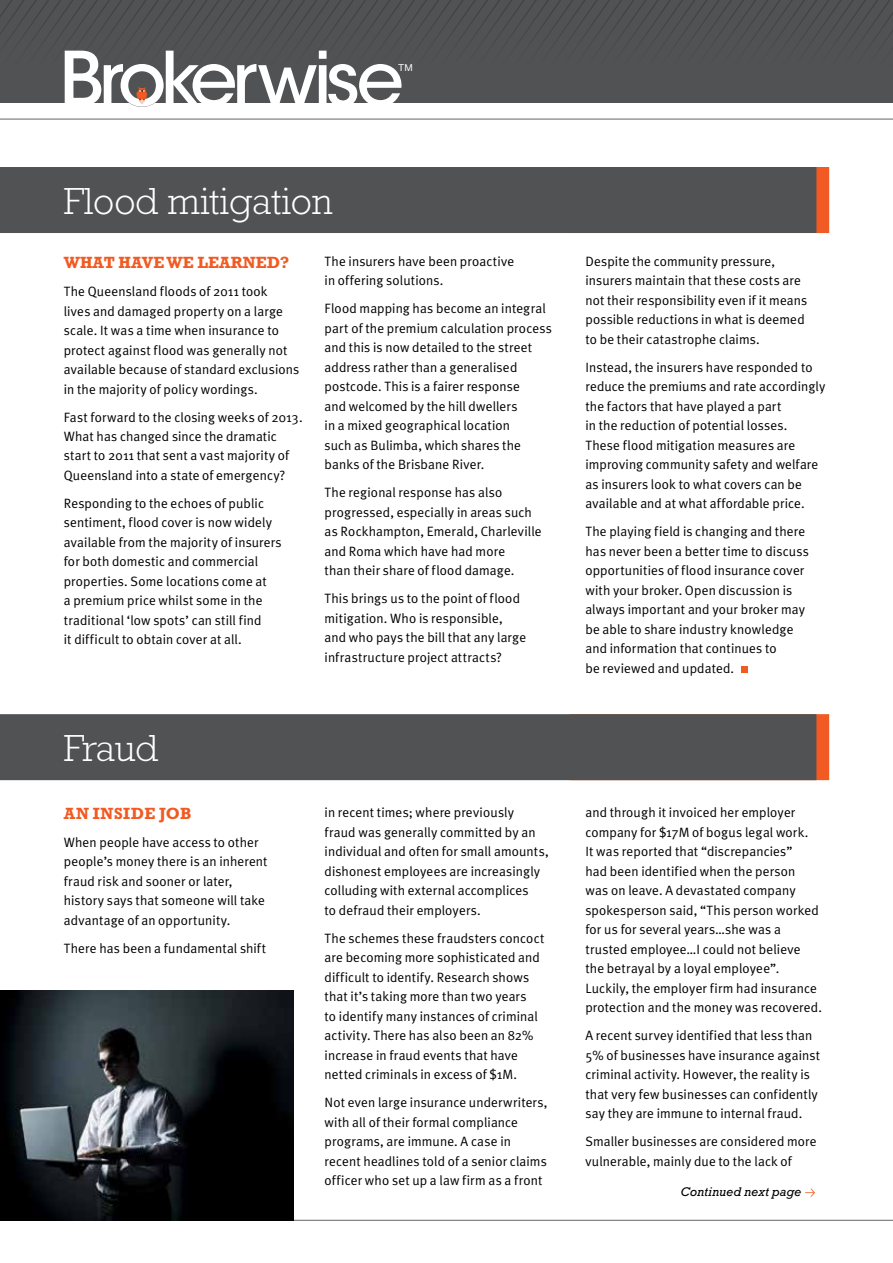
<style>
.page{position:relative;width:893px;height:1263px;background:#fff}
.page>*{position:absolute;margin:0;border:0;box-sizing:border-box;transform-origin:0 0}
.t1{font:300 38.25px "Rockwell Std";color:#fff}
.t2{font:700 16.5px "Rockwell Std";color:#f15a22}
.t3{font:700 16.5px "Rockwell Std";letter-spacing:.025em;color:#f15a22}
.t4{font:13.5px/19.5px "Meta Plus";letter-spacing:.01em;color:#000}
.t5{font:italic 12.75px "Rockwell Std";letter-spacing:.01em;color:#000}
.t6{font:9.6px "Helvetica Neue LT Std";color:#fff}
</style>
<div class="page">
<hr style="left:0;top:1220px;width:893px;height:1px;background:#636466">
<div style="left:0;top:0;width:893px;height:102px;background:#515254"></div>
<svg style="left:0;top:0;width:893px;height:71px"></svg>
<hr style="left:0;top:119px;width:893px;height:1px;background:#636466">
<svg style="left:65px;top:51px;width:337px;height:56px"></svg>
<div style="left:570px;top:167px;width:259px;height:66px;background:#f15a22"></div>
<div style="left:0;top:167px;width:816px;height:66px;background:#515254"></div>
<div style="left:570px;top:714px;width:259px;height:66px;background:#f15a22"></div>
<div style="left:0;top:714px;width:816px;height:66px;background:#515254"></div>
<div style="left:741px;top:666px;width:6px;height:7px;background:#f15a22"></div>
<img style="left:0;top:991px;width:294px;height:229px">
<p class="t6" style="left:399px;top:62px;width:16px">TM</p>
<h1 class="t1" style="left:64px;top:179px;width:270px">Flood mitigation</h1>
<p class="t2" style="left:64px;top:253px;width:227px">WHAT HAVE WE LEARNED?</p>
<p class="t4" style="left:64px;top:281px;width:237px">The Queensland floods of 2011 took<br>lives and damaged property on a large scale. It was a time when insurance to protect against flood was generally not available because of standard exclusions in the majority of policy wordings.</p>
<p class="t4" style="left:64px;top:407px;width:240px">Fast forward to the closing weeks of 2013.<br>What has changed since the dramatic start to 2011 that sent a vast majority of Queensland into a state of emergency?</p>
<p class="t4" style="left:64px;top:493px;width:219px">Responding to the echoes of public sentiment, flood cover is now widely available from the majority of insurers for both domestic and commercial properties. Some locations come at<br>a premium price whilst some in the traditional ‘low spots’ can still find<br>it difficult to obtain cover at all.</p>
<p class="t4" style="left:325px;top:251px;width:191px">The insurers have been proactive in offering solutions.</p>
<p class="t4" style="left:325px;top:299px;width:229px">Flood mapping has become an integral part of the premium calculation process and this is now detailed to the street address rather than a generalised postcode. This is a fairer response<br>and welcomed by the hill dwellers<br>in a mixed geographical location<br>such as Bulimba, which shares the banks of the Brisbane River.</p>
<p class="t4" style="left:325px;top:483px;width:219px">The regional response has also progressed, especially in areas such as Rockhampton, Emerald, Charleville and Roma which have had more<br>than their share of flood damage.</p>
<p class="t4" style="left:325px;top:589px;width:203px">This brings us to the point of flood mitigation. Who is responsible, and who pays the bill that any large infrastructure project attracts?</p>
<h1 class="t1" style="left:64px;top:726px;width:96px">Fraud</h1>
<p class="t3" style="left:64px;top:803px;width:129px">AN INSIDE JOB</p>
<p class="t4" style="left:64px;top:832px;width:205px">When people have access to other people’s money there is an inherent fraud risk and sooner or later, history says that someone will take advantage of an opportunity.</p>
<p class="t4" style="left:64px;top:938px;width:204px">There has been a fundamental shift</p>
<p class="t4" style="left:325px;top:803px;width:226px">in recent times; where previously<br>fraud was generally committed by an individual and often for small amounts, dishonest employees are increasingly colluding with external accomplices<br>to defraud their employers.</p>
<p class="t4" style="left:325px;top:928px;width:221px">The schemes these fraudsters concoct are becoming more sophisticated and difficult to identify. Research shows that it’s taking more than two years<br>to identify many instances of criminal activity. There has also been an 82% increase in fraud events that have netted criminals in excess of $1M.</p>
<p class="t4" style="left:325px;top:1092px;width:224px">Not even large insurance underwriters, with all of their formal compliance programs, are immune. A case in recent headlines told of a senior claims officer who set up a law firm as a front</p>
<p class="t4" style="left:585px;top:251px;width:223px">Despite the community pressure, insurers maintain that these costs are not their responsibility even if it means possible reductions in what is deemed to be their catastrophe claims.</p>
<p class="t4" style="left:585px;top:357px;width:242px">Instead, the insurers have responded to reduce the premiums and rate accordingly the factors that have played a part<br>in the reduction of potential losses.<br>These flood mitigation measures are improving community safety and welfare as insurers look to what covers can be available and at what affordable price.</p>
<p class="t4" style="left:585px;top:522px;width:225px">The playing field is changing and there has never been a better time to discuss opportunities of flood insurance cover with your broker. Open discussion is always important and your broker may be able to share industry knowledge and information that continues to<br>be reviewed and updated.</p>
<p class="t4" style="left:585px;top:803px;width:238px">and through it invoiced her employer company for $17M of bogus legal work.<br>It was reported that “discrepancies”<br>had been identified when the person<br>was on leave. A devastated company spokesperson said, “This person worked for us for several years…she was a trusted employee…I could not believe the betrayal by a loyal employee”.<br>Luckily, the employer firm had insurance protection and the money was recovered.</p>
<p class="t4" style="left:585px;top:1025px;width:236px">A recent survey identified that less than 5% of businesses have insurance against criminal activity. However, the reality is that very few businesses can confidently say they are immune to internal fraud.</p>
<p class="t4" style="left:585px;top:1131px;width:233px">Smaller businesses are considered more vulnerable, mainly due to the lack of</p>
<p class="t5" style="left:681px;top:1185px;width:122px">Continued next page</p>
</div>
